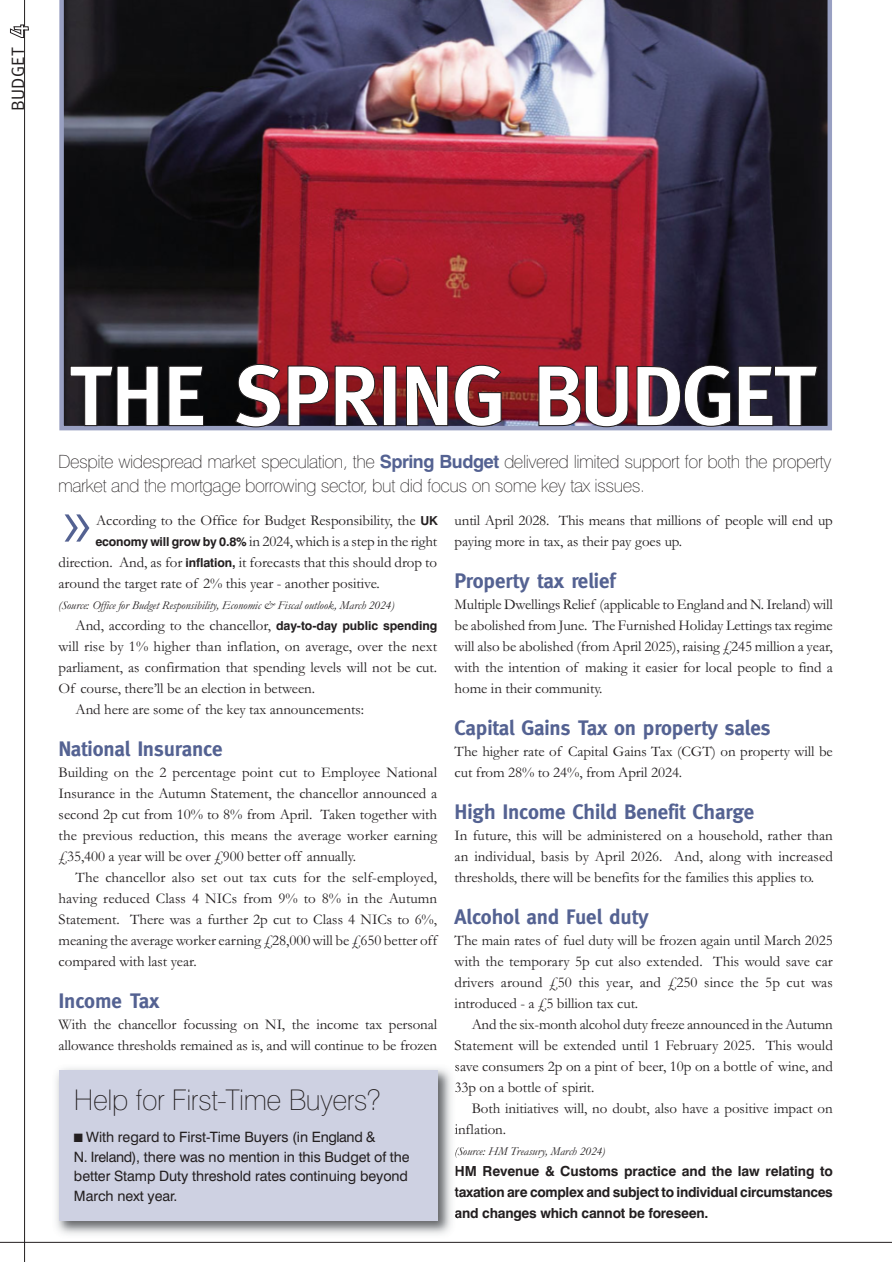
<style>
.page{position:relative;width:893px;height:1263px;background:#fff}
.page>*{position:absolute;margin:0;border:0;box-sizing:border-box;transform-origin:0 0}
.t1{font:700 85.5px "Meta";letter-spacing:-.015em;color:#fff}
.t2{font:300 66.3px "Frutiger";color:#546292}
.t3{font:100 28.5px "Swiss 721 BT";letter-spacing:-.015em;color:#231f20}
.t4{font:700 21px "Meta";letter-spacing:-.005em;color:#546292}
.t5{font:100 18.15px/24px "Swiss 721 BT";letter-spacing:-.025em;color:#231f20}
.t6{font:18px "Meta Caps";letter-spacing:.025em;color:#231f20}
.t7{font:15px/21px "Garamond";letter-spacing:-.005em;color:#231f20;text-align:justify}
.t8{font:14.25px/19.5px "Swiss 721 BT";letter-spacing:-.005em;color:#231f20}
.t9{font:700 13.8px/21px "Swiss 721 BT";letter-spacing:-.015em;color:#231f20;text-align:justify}
.t10{font:italic 12px "Garamond";color:#231f20}
.s1{font-family:"Meta";font-weight:700;font-size:25.5px;color:#fff}
.s2{font-weight:700;color:#546292}
.s3{font-family:"Swiss 721 BT";font-weight:700;font-size:12.3px}
</style>
<div class="page">
<img style="left:59px;top:0;width:773px;height:430px">
<hr style="left:24px;top:0;width:1px;height:1262px;background:#231f20">
<hr style="left:0;top:1242px;width:891px;height:1px;background:#231f20">
<img style="left:56px;top:1064px;width:401px;height:171px">
<svg style="left:455px;top:1065px;width:2px;height:6px"></svg>
<svg style="left:455px;top:1082px;width:2px;height:14px"></svg>
<svg style="left:454px;top:1124px;width:3px;height:10px"></svg>
<svg style="left:455px;top:1147px;width:2px;height:11px"></svg>
<svg style="left:455px;top:1166px;width:2px;height:10px"></svg>
<svg style="left:454px;top:1187px;width:3px;height:10px"></svg>
<svg style="left:455px;top:1208px;width:2px;height:13px"></svg>
<div style="left:59px;top:1070px;width:378px;height:150px;background:#ced1e2"></div>
<p class="t6" style="left:7px;top:111px;width:88px;rotate:-90deg">BUDGET <span class="s1">4</span></p>
<h1 class="t1" style="left:70px;top:362px;width:748px">THE SPRING BUDGET</h1>
<p class="t5" style="left:58px;top:451px;width:774px">Despite widespread market speculation, the <span class="s2">Spring Budget</span> delivered limited support for both the property market and the mortgage borrowing sector, but did focus on some key tax issues.</p>
<h2 class="t2" style="left:59px;top:496px;width:38px">»</h2>
<p class="t7" style="left:96px;top:511px;width:343px">According to the Office for Budget Responsibility, the <span class="s3">UK</span></p>
<p class="t7" style="left:95px;top:532px;width:343px"><span class="s3">economy will grow by 0.8%</span> in 2024, which is a step in the right</p>
<p class="t7" style="left:59px;top:553px;width:380px">direction. And, as for <span class="s3">inflation,</span> it forecasts that this should drop to</p>
<p class="t7" style="left:59px;top:574px;width:323px">around the target rate of 2% this year - another positive.</p>
<p class="t10" style="left:59px;top:601px;width:337px">(Source: Office for Budget Responsibility, Economic &amp; Fiscal outlook, March 2024)</p>
<p class="t7" style="left:76px;top:616px;width:363px">And, according to the chancellor, <span class="s3">day-to-day public spending</span></p>
<p class="t7" style="left:59px;top:637px;width:380px">will rise by 1% higher than inflation, on average, over the next</p>
<p class="t7" style="left:59px;top:658px;width:380px">parliament, as confirmation that spending levels will not be cut.</p>
<p class="t7" style="left:59px;top:679px;width:258px">Of course, there’ll be an election in between.</p>
<p class="t7" style="left:76px;top:700px;width:290px">And here are some of the key tax announcements:</p>
<h3 class="t4" style="left:59px;top:740px;width:166px">National Insurance</h3>
<p class="t7" style="left:59px;top:763px;width:380px">Building on the 2 percentage point cut to Employee National Insurance in the Autumn Statement, the chancellor announced a second 2p cut from 10% to 8% from April. Taken together with the previous reduction, this means the average worker earning £35,400 a year will be over £900 better off annually.</p>
<p class="t7" style="left:59px;top:868px;width:380px;text-indent:17px">The chancellor also set out tax cuts for the self-employed, having reduced Class 4 NICs from 9% to 8% in the Autumn Statement. There was a further 2p cut to Class 4 NICs to 6%, meaning the average worker earning £28,000 will be £650 better off compared with last year.</p>
<h3 class="t4" style="left:59px;top:992px;width:102px">Income Tax</h3>
<p class="t7" style="left:59px;top:1015px;width:380px">With the chancellor focussing on NI, the income tax personal allowance thresholds remained as is, and will continue to be frozen</p>
<h3 class="t3" style="left:74px;top:1089px;width:308px">Help for First-Time Buyers?</h3>
<p class="t8" style="left:74px;top:1129px;width:337px">■ With regard to First-Time Buyers (in England &amp;<br>N. Ireland), there was no mention in this Budget of the better Stamp Duty threshold rates continuing beyond March next year.</p>
<p class="t7" style="left:454px;top:511px;width:380px">until April 2028. This means that millions of people will end up paying more in tax, as their pay goes up.</p>
<h3 class="t4" style="left:454px;top:572px;width:162px">Property tax relief</h3>
<p class="t7" style="left:454px;top:595px;width:380px">Multiple Dwellings Relief (applicable to England and N. Ireland) will be abolished from June. The Furnished Holiday Lettings tax regime will also be abolished (from April 2025), raising £245 million a year, with the intention of making it easier for local people to find a home in their community.</p>
<h3 class="t4" style="left:454px;top:719px;width:317px">Capital Gains Tax on property sales</h3>
<p class="t7" style="left:454px;top:742px;width:380px">The higher rate of Capital Gains Tax (CGT) on property will be cut from 28% to 24%, from April 2024.</p>
<h3 class="t4" style="left:454px;top:803px;width:301px">High Income Child Benefit Charge</h3>
<p class="t7" style="left:454px;top:826px;width:380px">In future, this will be administered on a household, rather than an individual, basis by April 2026. And, along with increased thresholds, there will be benefits for the families this applies to.</p>
<h3 class="t4" style="left:454px;top:908px;width:195px">Alcohol and Fuel duty</h3>
<p class="t7" style="left:454px;top:931px;width:380px">The main rates of fuel duty will be frozen again until March 2025 with the temporary 5p cut also extended. This would save car drivers around £50 this year, and £250 since the 5p cut was introduced - a £5 billion tax cut.</p>
<p class="t7" style="left:454px;top:1015px;width:380px;text-indent:17px">And the six-month alcohol duty freeze announced in the Autumn Statement will be extended until 1 February 2025. This would save consumers 2p on a pint of beer, 10p on a bottle of wine, and 33p on a bottle of spirit.</p>
<p class="t7" style="left:454px;top:1099px;width:380px;text-indent:17px">Both initiatives will, no doubt, also have a positive impact on inflation.</p>
<p class="t10" style="left:454px;top:1147px;width:152px">(Source: HM Treasury, March 2024)</p>
<p class="t9" style="left:454px;top:1162px;width:380px">HM Revenue &amp; Customs practice and the law relating to taxation are complex and subject to individual circumstances and changes which cannot be foreseen.</p>
</div>
